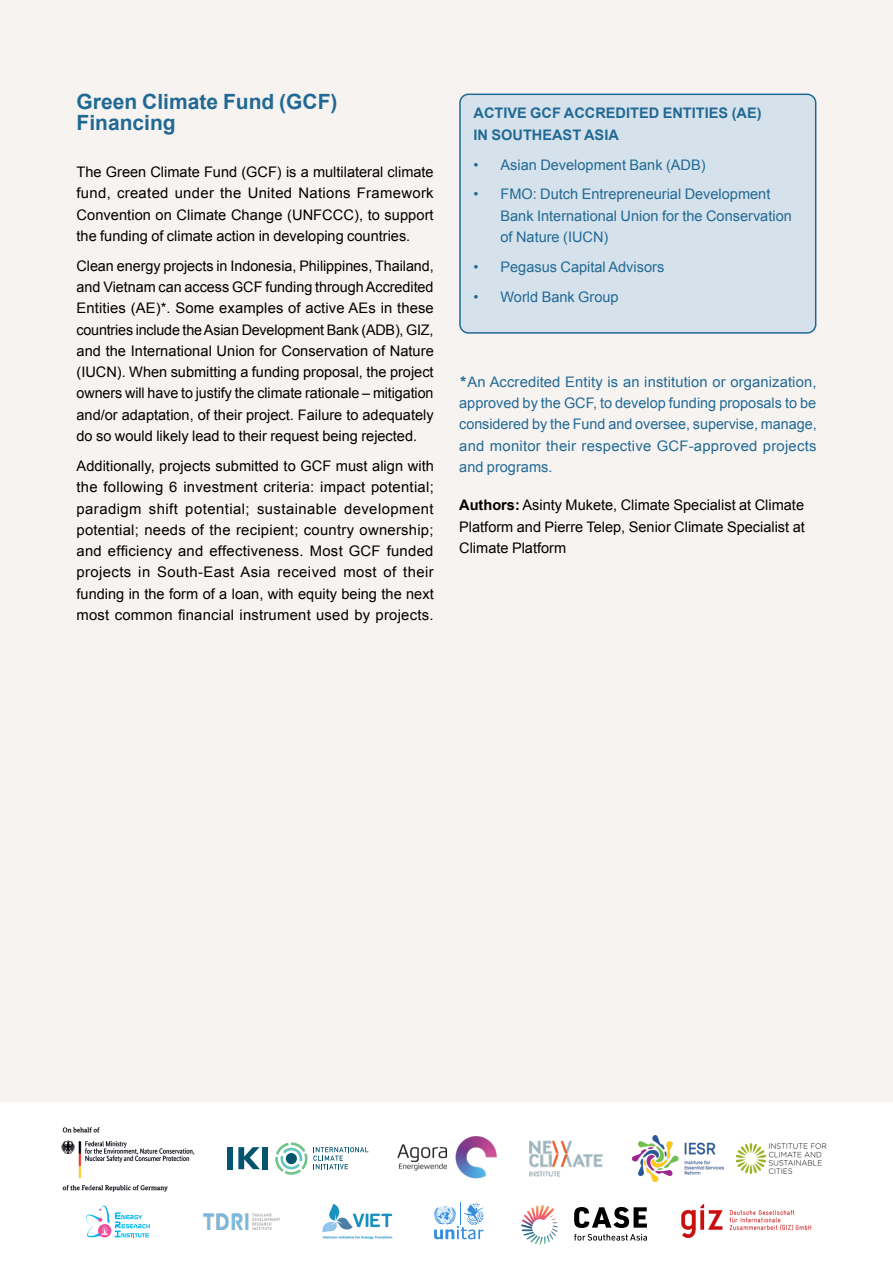
<style>
.page{position:relative;width:893px;height:1263px;background:#fff}
.page>*{position:absolute;margin:0;border:0;box-sizing:border-box;transform-origin:0 0}
.Intro{font:700 21px/21.3px "Arial";color:#216994}
.Body{font:14.55px/21.3px "Arial";color:#000;text-align:justify}
.Body-2{font:14.55px/21.3px "Arial";color:#216994}
.Body-3{font:700 14.55px/21.3px "Arial";color:#216994}
.s1{font-weight:900}
.s2{font-weight:700}
</style>
<div class="page">
<div style="left:0;top:0;width:893px;height:1101px;background:#f6f3f1"></div>
<img style="left:681px;top:1204px;width:131px;height:35px">
<svg style="left:434px;top:1203px;width:50px;height:36px"></svg>
<svg style="left:574px;top:1207px;width:73px;height:21px"></svg>
<svg style="left:574px;top:1234px;width:73px;height:6px"></svg>
<svg style="left:521px;top:1205px;width:37px;height:31px"></svg>
<img style="left:397px;top:1136px;width:100px;height:42px">
<img style="left:529px;top:1140px;width:74px;height:37px">
<img style="left:633px;top:1135px;width:91px;height:46px">
<img style="left:736px;top:1143px;width:91px;height:31px">
<img style="left:204px;top:1214px;width:76px;height:15px">
<svg style="left:115px;top:1212px;width:35px;height:25px"></svg>
<div style="left:98px;top:1224px;width:13px;height:13px;background:#ee4d9b;border-radius:50%"></div>
<svg style="left:86px;top:1205px;width:23px;height:33px"></svg>
<img style="left:322px;top:1203px;width:71px;height:37px">
<div style="left:228px;top:1147px;width:5px;height:22px;background:#045470"></div>
<svg style="left:238px;top:1147px;width:22px;height:22px"></svg>
<div style="left:262px;top:1147px;width:6px;height:22px;background:#045470"></div>
<svg style="left:313px;top:1147px;width:55px;height:22px"></svg>
<svg style="left:275px;top:1142px;width:32px;height:33px"></svg>
<img style="left:62px;top:1127px;width:106px;height:65px">
<img style="left:61px;top:1134px;width:134px;height:49px">
<div style="left:460px;top:94px;width:356px;height:239px;background:#d5e2eb;border-radius:9px"></div>
<div style="left:459px;top:94px;width:357px;height:240px;border:2px solid #216994;border-radius:9px"></div>
<p class="Intro" style="left:77px;top:92px;width:263px">Green Climate Fund (GCF)<br>Financing</p>
<p class="Body" style="left:77px;top:161px;width:359px">The Green Climate Fund (GCF) is a multilateral climate fund, created under the United Nations Framework Convention on Climate Change (UNFCCC), to support the funding of climate action in developing countries.</p>
<p class="Body" style="left:77px;top:255px;width:359px">Clean energy projects in Indonesia, Philippines, Thailand, and Vietnam can access GCF funding through Accredited Entities (AE)*. Some examples of active AEs in these countries include the Asian Development Bank (ADB), GIZ, and the International Union for Conservation of Nature (IUCN). When submitting a funding proposal, the project owners will have to justify the climate rationale – mitigation and/or adaptation, of their project. Failure to adequately do so would likely lead to their request being rejected.</p>
<p class="Body" style="left:77px;top:455px;width:359px">Additionally, projects submitted to GCF must align with the following 6 investment criteria: impact potential; paradigm shift potential; sustainable development potential; needs of the recipient; country ownership; and efficiency and effectiveness. Most GCF funded projects in South-East Asia received most of their funding in the form of a loan, with equity being the next most common financial instrument used by projects.</p>
<p class="Body-3" style="left:473px;top:103px;width:290px">ACTIVE GCF ACCREDITED ENTITIES (AE)<br>IN SOUTHEAST ASIA</p>
<p class="Body-2" style="left:473px;top:154px;width:234px">• Asian Development Bank (ADB)</p>
<p class="Body-2" style="left:500px;top:184px;width:293px;text-indent:-27px">• FMO: Dutch Entrepreneurial Development<br>Bank International Union for the Conservation of Nature (IUCN)</p>
<p class="Body-2" style="left:473px;top:256px;width:192px">• Pegasus Capital Advisors</p>
<p class="Body-2" style="left:473px;top:286px;width:147px">• World Bank Group</p>
<p class="Body-2" style="left:459px;top:371px;width:359px;text-align:justify"><span class="s1">*</span>An Accredited Entity is an institution or organization, approved by the GCF, to develop funding proposals to be considered by the Fund and oversee, supervise, manage, and monitor their respective GCF-approved projects and programs.</p>
<p class="Body" style="left:459px;top:495px;width:347px"><span class="s2">Authors:</span> Asinty Mukete, Climate Specialist at Climate Platform and Pierre Telep, Senior Climate Specialist at Climate Platform</p>
</div>
